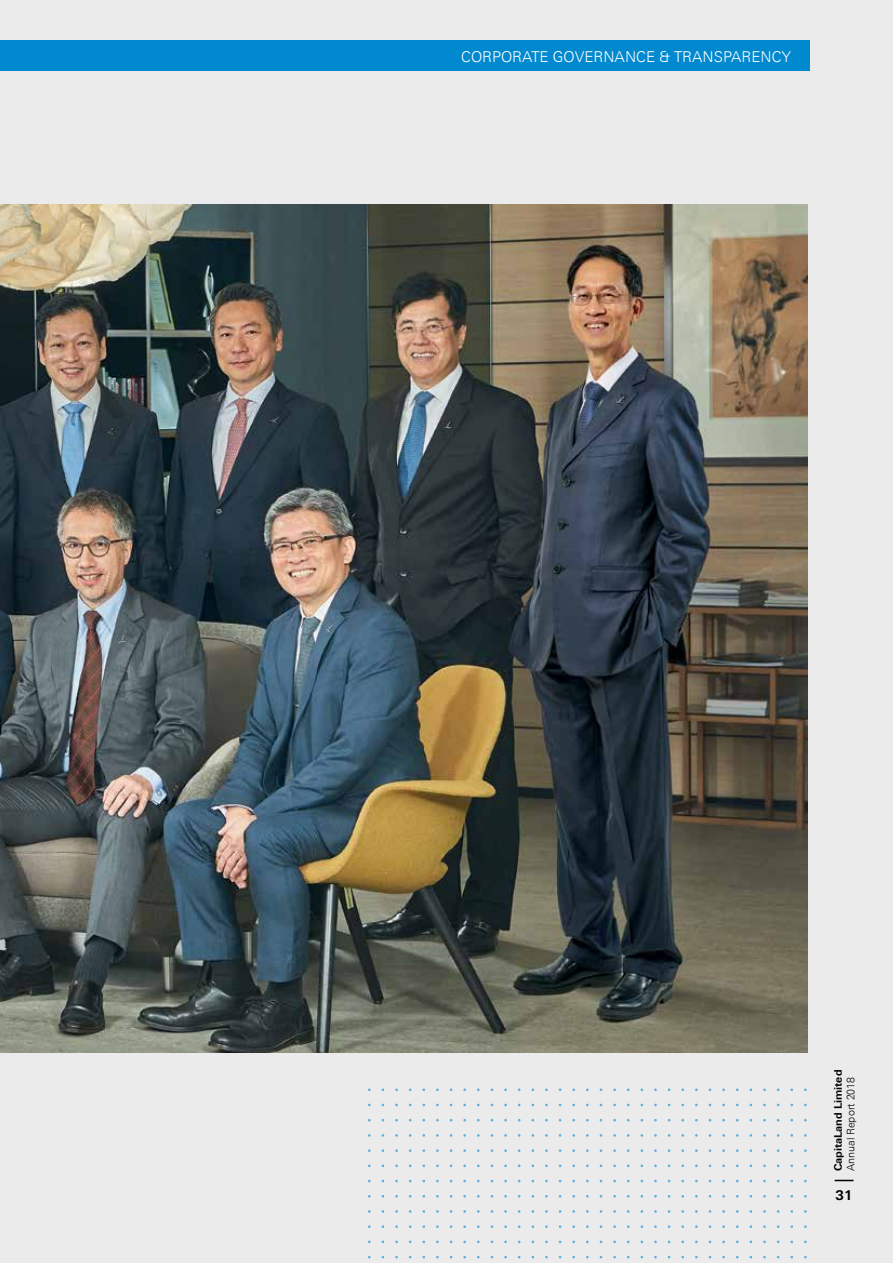
<style>
.page{position:relative;width:893px;height:1263px;background:#ebebec}
.page>*{position:absolute;margin:0;border:0;box-sizing:border-box;transform-origin:0 0}
.t1{font:300 15px "Univers Next Pro";color:#fff}
.t2{font:700 13.5px "Univers Next Pro";color:#000}
.t3{font:700 10.5px "Univers Next Pro";color:#000}
.t4{font:300 10.5px "Univers Next Pro";color:#000}
</style>
<div class="page">
<svg style="left:368px;top:1256px;width:439px;height:2px"></svg>
<svg style="left:368px;top:1240px;width:439px;height:3px"></svg>
<svg style="left:368px;top:1225px;width:439px;height:3px"></svg>
<svg style="left:368px;top:1210px;width:439px;height:3px"></svg>
<svg style="left:368px;top:1195px;width:439px;height:2px"></svg>
<svg style="left:368px;top:1180px;width:439px;height:2px"></svg>
<svg style="left:368px;top:1164px;width:439px;height:3px"></svg>
<svg style="left:368px;top:1149px;width:439px;height:3px"></svg>
<svg style="left:368px;top:1134px;width:439px;height:3px"></svg>
<svg style="left:368px;top:1119px;width:439px;height:2px"></svg>
<svg style="left:368px;top:1104px;width:439px;height:2px"></svg>
<svg style="left:368px;top:1088px;width:439px;height:3px"></svg>
<img style="left:0;top:204px;width:808px;height:848px">
<svg style="left:835px;top:1180px;width:18px;height:1px"></svg>
<div style="left:0;top:40px;width:809px;height:31px;background:#0089cf"></div>
<p class="t1" style="left:461px;top:48px;width:331px">CORPORATE GOVERNANCE &amp; TRANSPARENCY</p>
<p class="t3" style="left:832px;top:1171px;width:103px;rotate:-90deg">CapitaLand Limited</p>
<p class="t4" style="left:844px;top:1171px;width:96px;rotate:-90deg">Annual Report 2018</p>
<p class="t2" style="left:835px;top:1187px;width:19px">31</p>
</div>
